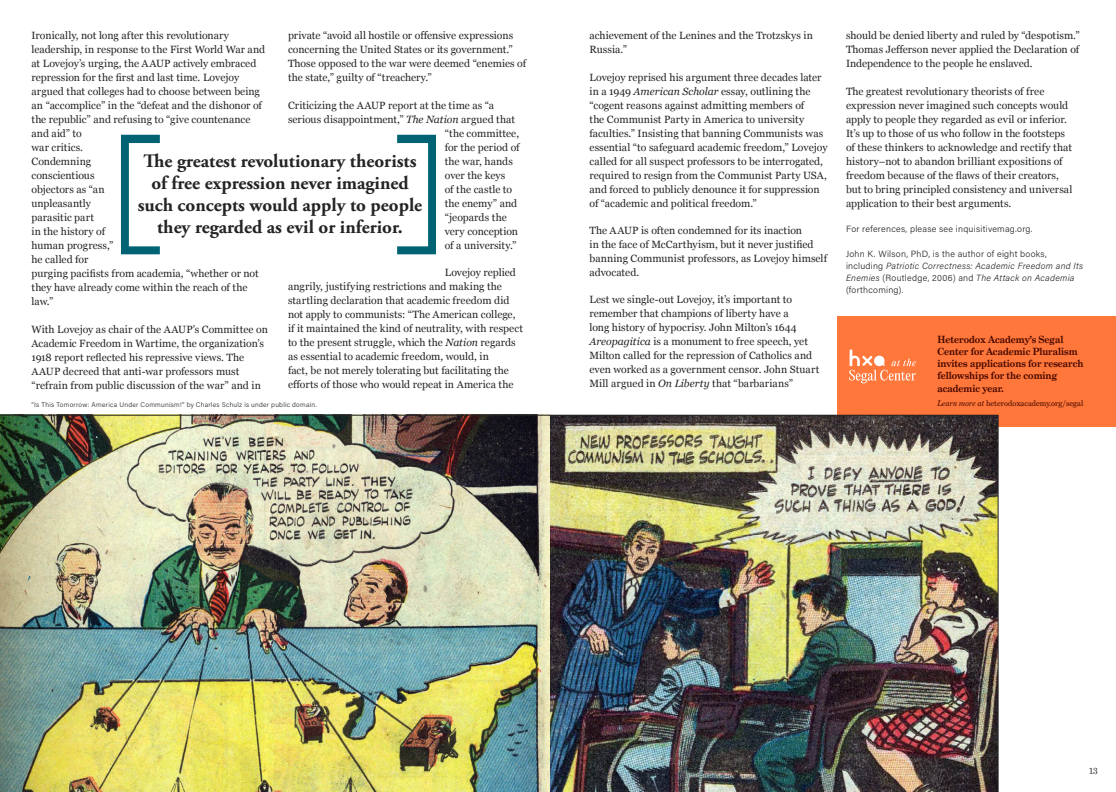
<style>
.page{position:relative;width:1116px;height:792px;background:#fff}
.page>*{position:absolute;margin:0;border:0;box-sizing:border-box;transform-origin:0 0}
.t1{font:700 19px/22px "Adobe Garamond Pro";color:#242424;text-align:center}
.t2{font:10.5px/14px "Georgia";letter-spacing:.005em;color:#242424}
.t3{font:700 10px/12.1px "Grad";color:#460700}
.t4{font:300 9px/12px "Acumin Pro";letter-spacing:.03em;color:#242424}
.t5{font:9px "Grad";color:#242424}
.t6{font:8px "Grad";color:#460700}
.t7{font:300 6.8px "Acumin Pro";letter-spacing:.04em;color:#242424}
.s1{font-style:italic}
</style>
<div class="page">
<div style="left:837px;top:316px;width:279px;height:110px;background:#ff773a"></div>
<svg style="left:849px;top:350px;width:67px;height:33px"></svg>
<img style="left:0;top:415px;width:999px;height:377px">
<svg style="left:121px;top:135px;width:39px;height:119px"></svg>
<svg style="left:397px;top:135px;width:39px;height:119px"></svg>
<p class="t2" style="left:288px;top:28px;width:240px">private “avoid all hostile or offensive expressions concerning the United States or its government.” Those opposed to the war were deemed “enemies of the state,” guilty of “treachery.”</p>
<p class="t2" style="left:288px;top:98px;width:208px">Criticizing the AAUP report at the time as “a</p>
<p class="t2" style="left:288px;top:112px;width:228px">serious disappointment,” <span class="s1">The Nation</span> argued that</p>
<p class="t2" style="left:445px;top:126px;width:76px">“the committee,</p>
<p class="t2" style="left:445px;top:140px;width:76px">for the period of</p>
<p class="t2" style="left:445px;top:154px;width:70px">the war, hands</p>
<p class="t2" style="left:445px;top:168px;width:62px">over the keys</p>
<p class="t2" style="left:445px;top:182px;width:69px">of the castle to</p>
<p class="t2" style="left:445px;top:196px;width:74px">the enemy” and</p>
<p class="t2" style="left:445px;top:210px;width:64px">“jeopards the</p>
<p class="t2" style="left:445px;top:224px;width:75px">very conception</p>
<p class="t2" style="left:445px;top:238px;width:73px">of a university.”</p>
<p class="t2" style="left:288px;top:265px;width:236px;text-indent:157px">Lovejoy replied angrily, justifying restrictions and making the startling declaration that academic freedom did not apply to communists: “The American college, if it maintained the kind of neutrality, with respect to the present struggle, which the <span class="s1">Nation</span> regards as essential to academic freedom, would, in<br>fact, be not merely tolerating but facilitating the efforts of those who would repeat in America the</p>
<p class="t7" style="left:32px;top:400px;width:287px">“Is This Tomorrow: America Under Communism!” by Charles Schulz is under public domain.</p>
<p class="t2" style="left:32px;top:28px;width:235px">Ironically, not long after this revolutionary leadership, in response to the First World War and at Lovejoy’s urging, the AAUP actively embraced repression for the first and last time. Lovejoy argued that colleges had to choose between being an “accomplice” in the “defeat and the dishonor of the republic” and refusing to “give countenance and aid” to<br>war critics.<br>Condemning<br>conscientious<br>objectors as “an<br>unpleasantly<br>parasitic part<br>in the history of<br>human progress,”<br>he called for<br>purging pacifists from academia, “whether or not they have already come within the reach of the law.”</p>
<p class="t2" style="left:32px;top:322px;width:238px">With Lovejoy as chair of the AAUP’s Committee on Academic Freedom in Wartime, the organization’s 1918 report reflected his repressive views. The AAUP decreed that anti-war professors must “refrain from public discussion of the war” and in</p>
<h1 class="t1" style="left:138px;top:151px;width:286px">The greatest revolutionary theorists of free expression never imagined such concepts would apply to people they regarded as evil or inferior.</h1>
<p class="t2" style="left:590px;top:28px;width:225px">achievement of the Lenines and the Trotzskys in<br>Russia.”</p>
<p class="t2" style="left:590px;top:70px;width:240px">Lovejoy reprised his argument three decades later in a 1949 <span class="s1">American Scholar</span> essay, outlining the “cogent reasons against admitting members of<br>the Communist Party in America to university faculties.” Insisting that banning Communists was essential “to safeguard academic freedom,” Lovejoy called for all suspect professors to be interrogated, required to resign from the Communist Party USA, and forced to publicly denounce it for suppression of “academic and political freedom.”</p>
<p class="t2" style="left:590px;top:223px;width:239px">The AAUP is often condemned for its inaction<br>in the face of McCarthyism, but it never justified banning Communist professors, as Lovejoy himself advocated.</p>
<p class="t2" style="left:590px;top:292px;width:231px">Lest we single-out Lovejoy, it’s important to remember that champions of liberty have a<br>long history of hypocrisy. John Milton’s 1644<br><span class="s1">Areopagitica</span> is a monument to free speech, yet Milton called for the repression of Catholics and even worked as a government censor. John Stuart Mill argued in <span class="s1">On Liberty</span> that “barbarians”</p>
<p class="t2" style="left:846px;top:28px;width:235px;text-align:justify">should be denied liberty and ruled by “despotism.” Thomas Jefferson never applied the Declaration of Independence to the people he enslaved.</p>
<p class="t2" style="left:846px;top:84px;width:228px">The greatest revolutionary theorists of free expression never imagined such concepts would apply to people they regarded as evil or inferior.<br>It’s up to those of us who follow in the footsteps of these thinkers to acknowledge and rectify that history–not to abandon brilliant expositions of freedom because of the flaws of their creators, but to bring principled consistency and universal application to their best arguments.</p>
<p class="t4" style="left:846px;top:223px;width:188px">For references, please see inquisitivemag.org.</p>
<p class="t4" style="left:846px;top:248px;width:239px">John K. Wilson, PhD, is the author of eight books, including <span class="s1">Patriotic Correctness: Academic Freedom and Its Enemies</span> (Routledge, 2006) and <span class="s1">The Attack on Academia </span>(forthcoming).</p>
<p class="t3" style="left:937px;top:334px;width:148px">Heterodox Academy’s Segal<br>Center for Academic Pluralism invites applications for research fellowships for the coming academic year.</p>
<p class="t6" style="left:937px;top:398px;width:147px"><span class="s1">Learn more at</span> heterodoxacademy.org/segal</p>
<p class="t5" style="left:1090px;top:765px;width:10px">13</p>
</div>
